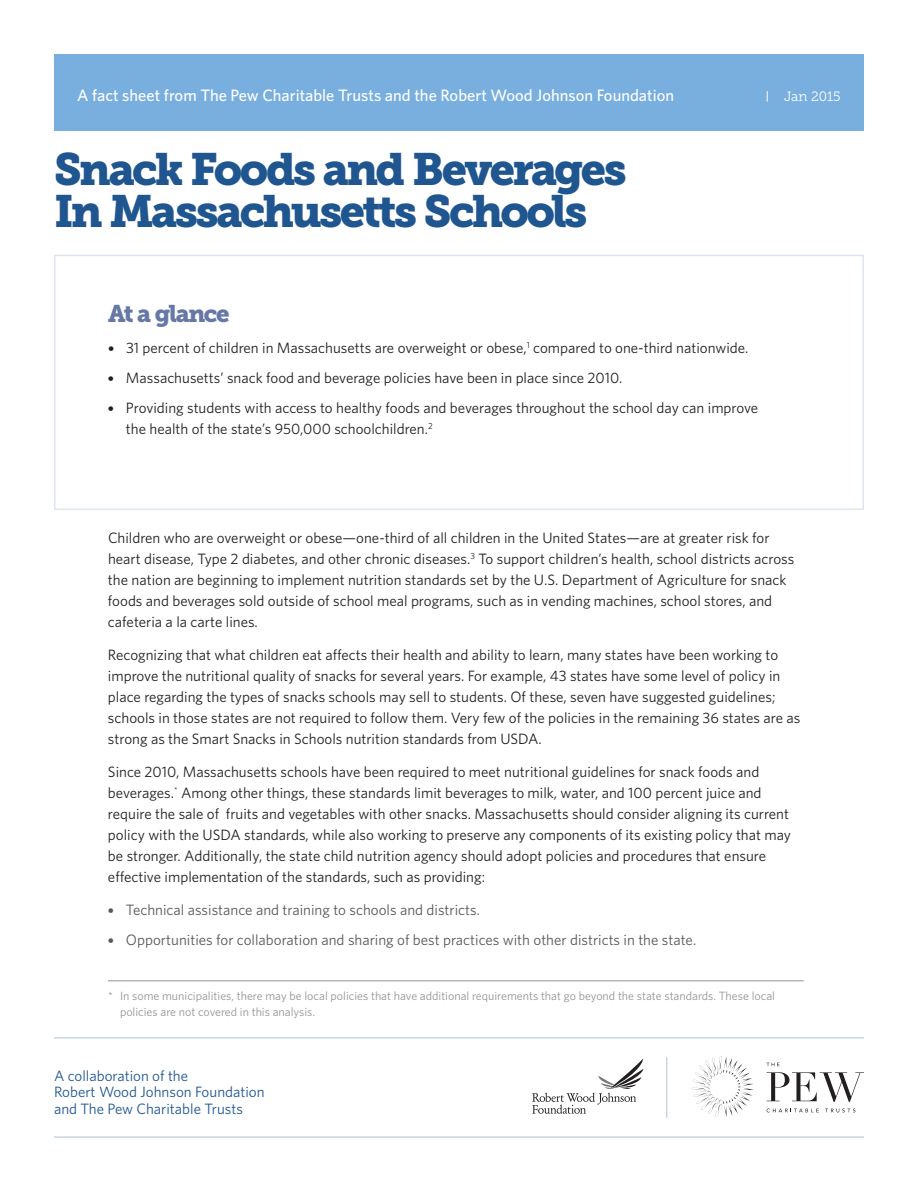
<style>
.page{position:relative;width:918px;height:1188px;background:#fff}
.page>*{position:absolute;margin:0;border:0;box-sizing:border-box;transform-origin:0 0}
.t1{font:45px/42px "Museo Slab 900";letter-spacing:-.055em;color:#1f568f}
.t2{font:24px "Museo Slab 900";letter-spacing:-.06em;color:#6778a7}
.t3{font:500 16.5px "Whitney";color:#fff}
.t4{font:15px/21px "Whitney";color:#231f20}
.t5{font:15px "Whitney";color:#57585a}
.t6{font:15px/16.5px "Whitney";color:#1f568f}
.t7{font:13.5px "Museo Slab 300";color:#fff}
.t8{font:12px/16.5px "Whitney";color:#939598}
.s1{font-family:"Museo Sans 500"}
</style>
<div class="page">
<div style="left:54px;top:54px;width:810px;height:77px;background:#78afde"></div>
<svg style="left:767px;top:1072px;width:97px;height:30px"></svg>
<svg style="left:767px;top:1109px;width:52px;height:3px"></svg>
<svg style="left:825px;top:1109px;width:30px;height:3px"></svg>
<svg style="left:767px;top:1063px;width:13px;height:3px"></svg>
<svg style="left:692px;top:1056px;width:62px;height:61px"></svg>
<hr style="left:54px;top:1037px;width:810px;height:2px;background:#1f568f">
<hr style="left:54px;top:1136px;width:810px;height:2px;background:#1f568f">
<hr style="left:666px;top:1057px;width:1px;height:61px;background:#1f568f">
<hr style="left:108px;top:980px;width:696px;height:1px;background:#939598">
<svg style="left:532px;top:1059px;width:111px;height:55px"></svg>
<p class="t3" style="left:77px;top:84px;width:598px">A fact sheet from The Pew Charitable Trusts and the Robert Wood Johnson Foundation</p>
<p class="t7" style="left:784px;top:89px;width:58px">Jan 2015</p>
<h1 class="t1" style="left:54px;top:149px;width:574px">Snack Foods and Beverages<br>In Massachusetts Schools</h1>
<h2 class="t2" style="left:108px;top:299px;width:123px">At a glance</h2>
<p class="t4" style="left:108px;top:337px;width:642px"><span class="s1">•</span> 31 percent of children in Massachusetts are overweight or obese,<sup>1</sup> compared to one-third nationwide.</p>
<p class="t4" style="left:108px;top:367px;width:516px"><span class="s1">•</span> Massachusetts’ snack food and beverage policies have been in place since 2010.</p>
<p class="t4" style="left:126px;top:397px;width:634px;text-indent:-18px"><span class="s1">•</span> Providing students with access to healthy foods and beverages throughout the school day can improve the health of the state’s 950,000 schoolchildren.<sup>2</sup></p>
<p class="t4" style="left:108px;top:527px;width:688px">Children who are overweight or obese—one-third of all children in the United States—are at greater risk for heart disease, Type 2 diabetes, and other chronic diseases.<sup>3</sup> To support children’s health, school districts across the nation are beginning to implement nutrition standards set by the U.S. Department of Agriculture for snack foods and beverages sold outside of school meal programs, such as in vending machines, school stores, and cafeteria a la carte lines.</p>
<p class="t4" style="left:108px;top:644px;width:694px">Recognizing that what children eat affects their health and ability to learn, many states have been working to improve the nutritional quality of snacks for several years. For example, 43 states have some level of policy in place regarding the types of snacks schools may sell to students. Of these, seven have suggested guidelines; schools in those states are not required to follow them. Very few of the policies in the remaining 36 states are as strong as the Smart Snacks in Schools nutrition standards from USDA.</p>
<p class="t4" style="left:108px;top:761px;width:685px">Since 2010, Massachusetts schools have been required to meet nutritional guidelines for snack foods and beverages.<sup>*</sup> Among other things, these standards limit beverages to milk, water, and 100 percent juice and require the sale of fruits and vegetables with other snacks. Massachusetts should consider aligning its current policy with the USDA standards, while also working to preserve any components of its existing policy that may be stronger. Additionally, the state child nutrition agency should adopt policies and procedures that ensure effective implementation of the standards, such as providing:</p>
<p class="t5" style="left:108px;top:900px;width:374px"><span class="s1">•</span> Technical assistance and training to schools and districts.</p>
<p class="t5" style="left:108px;top:930px;width:590px"><span class="s1">•</span> Opportunities for collaboration and sharing of best practices with other districts in the state.</p>
<p class="t8" style="left:120px;top:987px;width:657px;text-indent:-12px">* In some municipalities, there may be local policies that have additional requirements that go beyond the state standards. These local policies are not covered in this analysis.</p>
<p class="t6" style="left:54px;top:1067px;width:212px">A collaboration of the<br>Robert Wood Johnson Foundation and The Pew Charitable Trusts</p>
</div>
